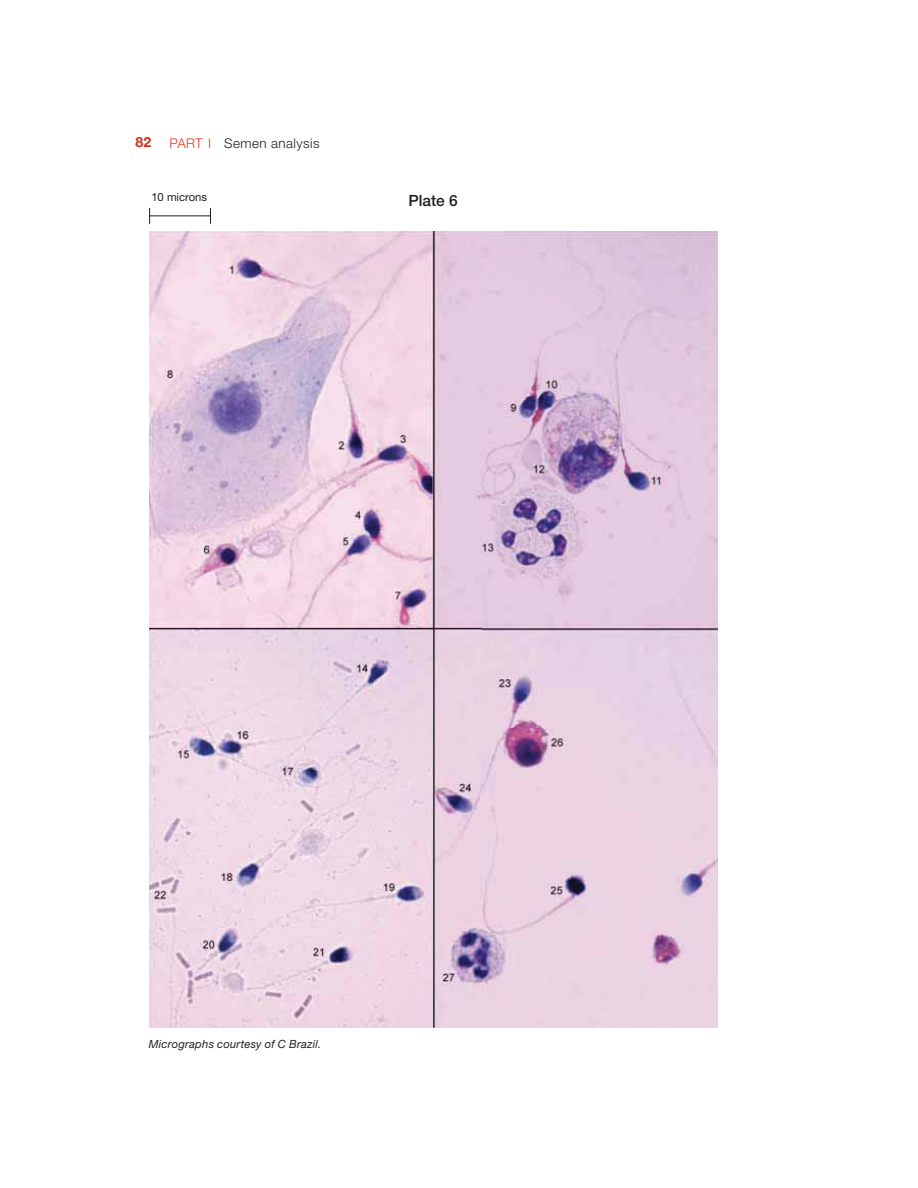
<style>
.page{position:relative;width:918px;height:1188px;background:#fff}
.page>*{position:absolute;margin:0;border:0;box-sizing:border-box;transform-origin:0 0}
.t1{font:500 15.45px "Helvetica Neue";letter-spacing:-.005em;color:#231f20}
.t2{font:700 14.1px "Helvetica Neue";color:#cf2f1f}
.t3{font:300 13.35px "Helvetica Neue";letter-spacing:.035em;color:#231f20}
.t4{font:italic 11.25px "Helvetica Neue";letter-spacing:.015em;color:#231f20}
.t5{font:11.25px "Helvetica Neue";color:#231f20}
.s1{color:#ee3725}
</style>
<div class="page">
<hr style="left:150px;top:216px;width:61px;height:1px;background:#231f20">
<svg style="left:149px;top:208px;width:1px;height:16px"></svg>
<svg style="left:210px;top:208px;width:1px;height:16px"></svg>
<img style="left:149px;top:232px;width:569px;height:796px">
<p class="t2" style="left:136px;top:137px;width:17px">82</p>
<p class="t3" style="left:169px;top:138px;width:151px"><span class="s1">PART I</span> Semen analysis</p>
<p class="t5" style="left:151px;top:193px;width:57px">10 microns</p>
<h1 class="t1" style="left:408px;top:195px;width:51px">Plate 6</h1>
<p class="t4" style="left:149px;top:1040px;width:174px">Micrographs courtesy of C Brazil.</p>
</div>
